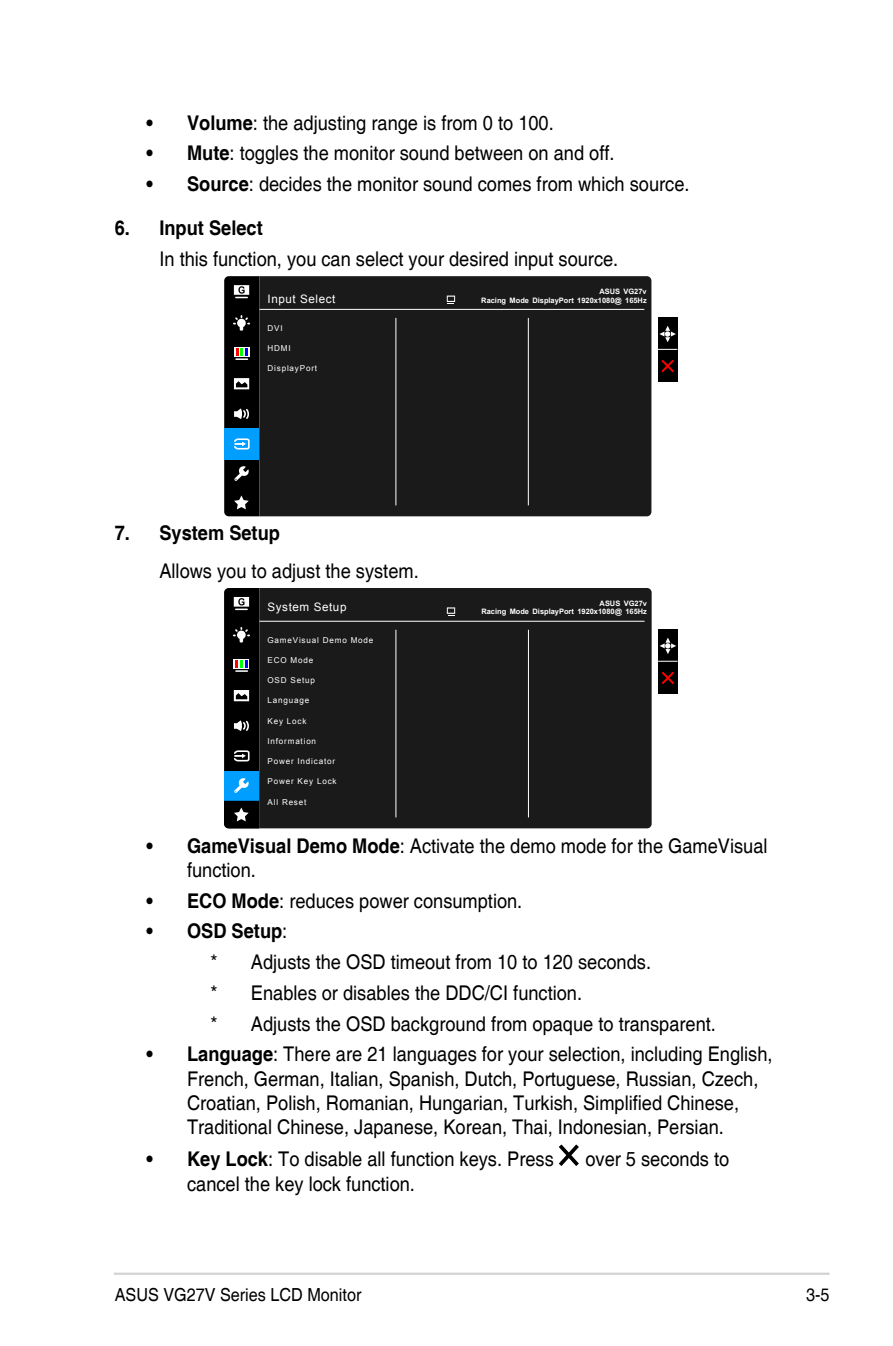
<style>
.page{position:relative;width:893px;height:1346px;background:#fff}
.page>*{position:absolute;margin:0;border:0;box-sizing:border-box;transform-origin:0 0}
.t1{font:20.25px/24.3px "Helvetica";color:#000;scale:.9 1}
.t2{font:700 20.25px "Helvetica";color:#000;scale:.9 1}
.t3{font:18px "Helvetica";color:#000;scale:.9 1}
.t4{font:11.7px "Arial";letter-spacing:.05em;color:#fff}
.t5{font:8.1px "Arial";letter-spacing:.1em;color:#fff}
.t6{font:700 7.42px/8.5px "Arial";color:#fff;text-align:right}
.s1{font-weight:700}
</style>
<div class="page">
<hr style="left:114px;top:1272px;width:715px;height:3px;background:#d1d3d4">
<div style="left:259px;top:276px;width:392px;height:240px;background:#1a1a1a"></div>
<hr style="left:260px;top:309px;width:384px;height:1px;background:#fff">
<hr style="left:395px;top:318px;width:1px;height:187px;background:#fff">
<hr style="left:528px;top:318px;width:1px;height:187px;background:#fff">
<div style="left:658px;top:317px;width:20px;height:64px;background:#000"></div>
<svg style="left:658px;top:349px;width:19px;height:1px"></svg>
<svg style="left:659px;top:326px;width:17px;height:16px"></svg>
<svg style="left:661px;top:360px;width:13px;height:12px"></svg>
<svg style="left:224px;top:276px;width:35px;height:240px;background:#1a2e3a"></svg>
<svg style="left:447px;top:296px;width:8px;height:6px"></svg>
<svg style="left:448px;top:297px;width:6px;height:7px"></svg>
<div style="left:259px;top:588px;width:393px;height:240px;background:#1a1a1a"></div>
<hr style="left:259px;top:621px;width:385px;height:1px;background:#fff">
<hr style="left:396px;top:630px;width:1px;height:187px;background:#fff">
<hr style="left:528px;top:630px;width:1px;height:187px;background:#fff">
<div style="left:658px;top:629px;width:20px;height:64px;background:#000"></div>
<svg style="left:658px;top:661px;width:20px;height:1px"></svg>
<svg style="left:660px;top:638px;width:16px;height:16px"></svg>
<svg style="left:662px;top:671px;width:12px;height:13px"></svg>
<svg style="left:224px;top:588px;width:35px;height:240px;background:#192b37"></svg>
<svg style="left:447px;top:607px;width:8px;height:7px"></svg>
<svg style="left:448px;top:608px;width:6px;height:8px"></svg>
<svg style="left:559px;top:1144px;width:20px;height:22px"></svg>
<p class="t1" style="left:147px;top:111px;width:454px"><span class="s1">• Volume</span>: the adjusting range is from 0 to 100.</p>
<p class="t1" style="left:147px;top:142px;width:521px"><span class="s1">• Mute</span>: toggles the monitor sound between on and off.</p>
<p class="t1" style="left:147px;top:172px;width:605px"><span class="s1">• Source</span>: decides the monitor sound comes from which source.</p>
<p class="t2" style="left:115px;top:215px;width:166px">6. Input Select</p>
<p class="t1" style="left:159px;top:247px;width:511px">In this function, you can select your desired input source.</p>
<p class="t4" style="left:268px;top:291px;width:69px">Input Select</p>
<p class="t6" style="left:481px;top:287px;width:167px">ASUS VG27v<br>Racing Mode DisplayPort 1920x1080@ 165Hz</p>
<p class="t5" style="left:268px;top:322px;width:17px">DVI</p>
<p class="t5" style="left:268px;top:343px;width:25px">HDMI</p>
<p class="t5" style="left:268px;top:363px;width:51px">DisplayPort</p>
<p class="t2" style="left:115px;top:521px;width:185px">7. System Setup</p>
<p class="t1" style="left:159px;top:559px;width:290px">Allows you to adjust the system.</p>
<p class="t4" style="left:267px;top:599px;width:80px">System Setup</p>
<p class="t5" style="left:267px;top:634px;width:107px">GameVisual Demo Mode</p>
<p class="t5" style="left:267px;top:654px;width:47px">ECO Mode</p>
<p class="t5" style="left:267px;top:675px;width:49px">OSD Setup</p>
<p class="t5" style="left:267px;top:695px;width:43px">Language</p>
<p class="t5" style="left:267px;top:715px;width:41px">Key Lock</p>
<p class="t5" style="left:267px;top:736px;width:50px">Information</p>
<p class="t5" style="left:267px;top:756px;width:69px">Power Indicator</p>
<p class="t5" style="left:267px;top:776px;width:71px">Power Key Lock</p>
<p class="t5" style="left:267px;top:796px;width:40px">All Reset</p>
<p class="t6" style="left:481px;top:599px;width:167px">ASUS VG27v<br>Racing Mode DisplayPort 1920x1080@ 165Hz</p>
<p class="t1" style="left:187px;top:834px;width:646px;text-indent:-40px"><span class="s1">• GameVisual Demo Mode</span>: Activate the demo mode for the GameVisual function.</p>
<p class="t1" style="left:147px;top:889px;width:419px"><span class="s1">• ECO Mode</span>: reduces power consumption.</p>
<p class="t1" style="left:210px;top:916px;width:563px;line-height:30.8px;text-indent:-64px"><span class="s1">• OSD Setup</span>:<br>* Adjusts the OSD timeout from 10 to 120 seconds.<br>* Enables or disables the DDC/CI function.<br>* Adjusts the OSD background from opaque to transparent.</p>
<p class="t1" style="left:187px;top:1043px;width:652px;text-indent:-40px"><span class="s1">• Language</span>: There are 21 languages for your selection, including English, French, German, Italian, Spanish, Dutch, Portuguese, Russian, Czech, Croatian, Polish, Romanian, Hungarian, Turkish, Simplified Chinese, Traditional Chinese, Japanese, Korean, Thai, Indonesian, Persian.</p>
<p class="t1" style="left:147px;top:1148px;width:454px"><span class="s1">• Key Lock</span>: To disable all function keys. Press</p>
<p class="t1" style="left:585px;top:1148px;width:161px">over 5 seconds to</p>
<p class="t1" style="left:187px;top:1172px;width:255px">cancel the key lock function.</p>
<p class="t3" style="left:115px;top:1284px;width:276px">ASUS VG27V Series LCD Monitor</p>
<p class="t3" style="left:806px;top:1284px;width:28px">3-5</p>
</div>
